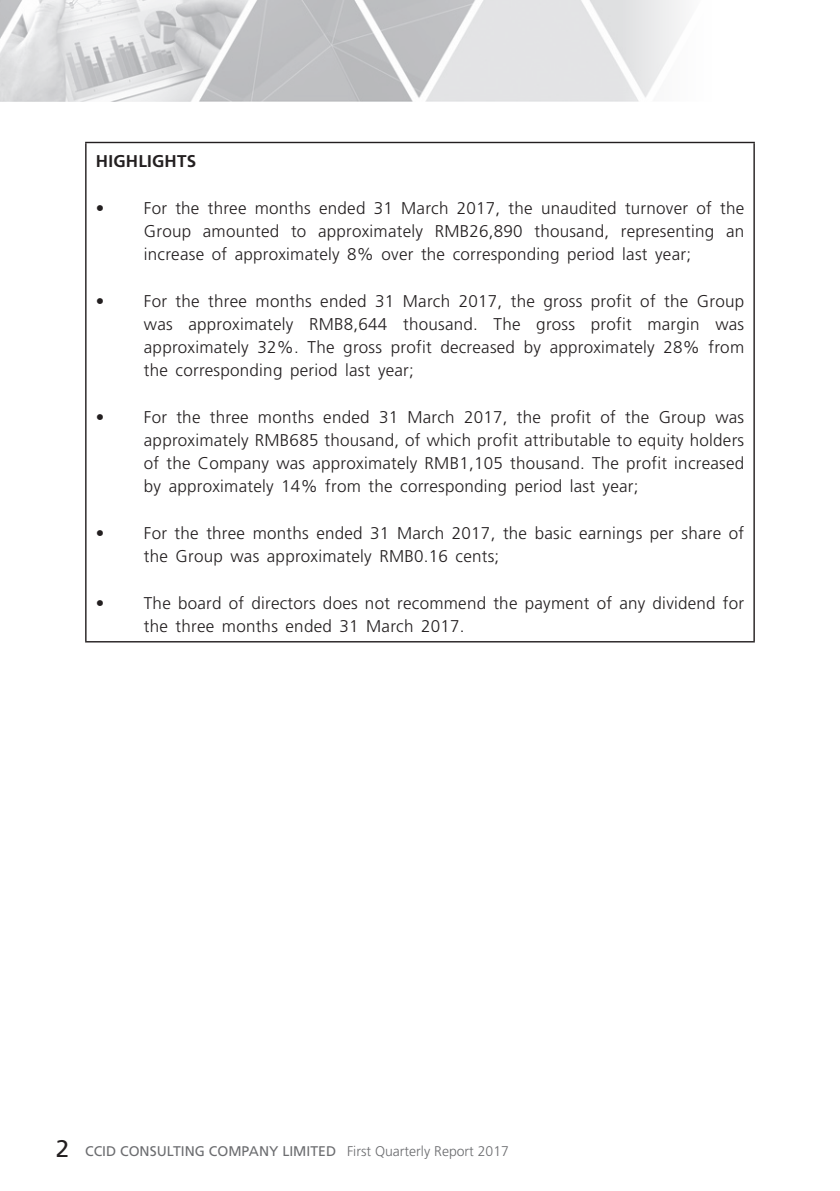
<style>
.page{position:relative;width:840px;height:1191px;background:#fff}
.page>*{position:absolute;margin:0;border:0;box-sizing:border-box;transform-origin:0 0}
._07_IN0{font:300 17px/23px "Frutiger LT Std";letter-spacing:.015em;color:#231f20;text-align:justify}
._03_H1{font:700 17px "Frutiger LT Std";letter-spacing:.015em;color:#231f20}
.t1{font:14px "Frutiger LT Std";color:#6c6d70}
.s1{font-size:24px;color:#231f20}
.s2{font-weight:300}
</style>
<div class="page">
<img style="left:0;top:0;width:685px;height:102px">
<hr style="left:85px;top:142px;width:669px;height:1px;background:#231f20">
<hr style="left:85px;top:143px;width:1px;height:498px;background:#231f20">
<hr style="left:753px;top:143px;width:1px;height:498px;background:#231f20">
<hr style="left:85px;top:641px;width:669px;height:1px;background:#231f20">
<p class="_03_H1" style="left:96px;top:151px;width:102px">HIGHLIGHTS</p>
<p class="_07_IN0" style="left:144px;top:196px;width:601px;text-indent:-48px">• For the three months ended 31 March 2017, the unaudited turnover of the Group amounted to approximately RMB26,890 thousand, representing an increase of approximately 8% over the corresponding period last year;</p>
<p class="_07_IN0" style="left:144px;top:289px;width:601px;text-indent:-48px">• For the three months ended 31 March 2017, the gross profit of the Group was approximately RMB8,644 thousand. The gross profit margin was approximately 32%. The gross profit decreased by approximately 28% from the corresponding period last year;</p>
<p class="_07_IN0" style="left:144px;top:405px;width:601px;text-indent:-48px">• For the three months ended 31 March 2017, the profit of the Group was approximately RMB685 thousand, of which profit attributable to equity holders of the Company was approximately RMB1,105 thousand. The profit increased by approximately 14% from the corresponding period last year;</p>
<p class="_07_IN0" style="left:144px;top:521px;width:601px;text-indent:-48px">• For the three months ended 31 March 2017, the basic earnings per share of the Group was approximately RMB0.16 cents;</p>
<p class="_07_IN0" style="left:144px;top:591px;width:601px;text-indent:-48px">• The board of directors does not recommend the payment of any dividend for the three months ended 31 March 2017.</p>
<p class="t1" style="left:56px;top:1142px;width:454px"><span class="s1">2</span> CCID CONSULTING COMPANY LIMITED <span class="s2">First Quarterly Report 2017</span></p>
</div>
